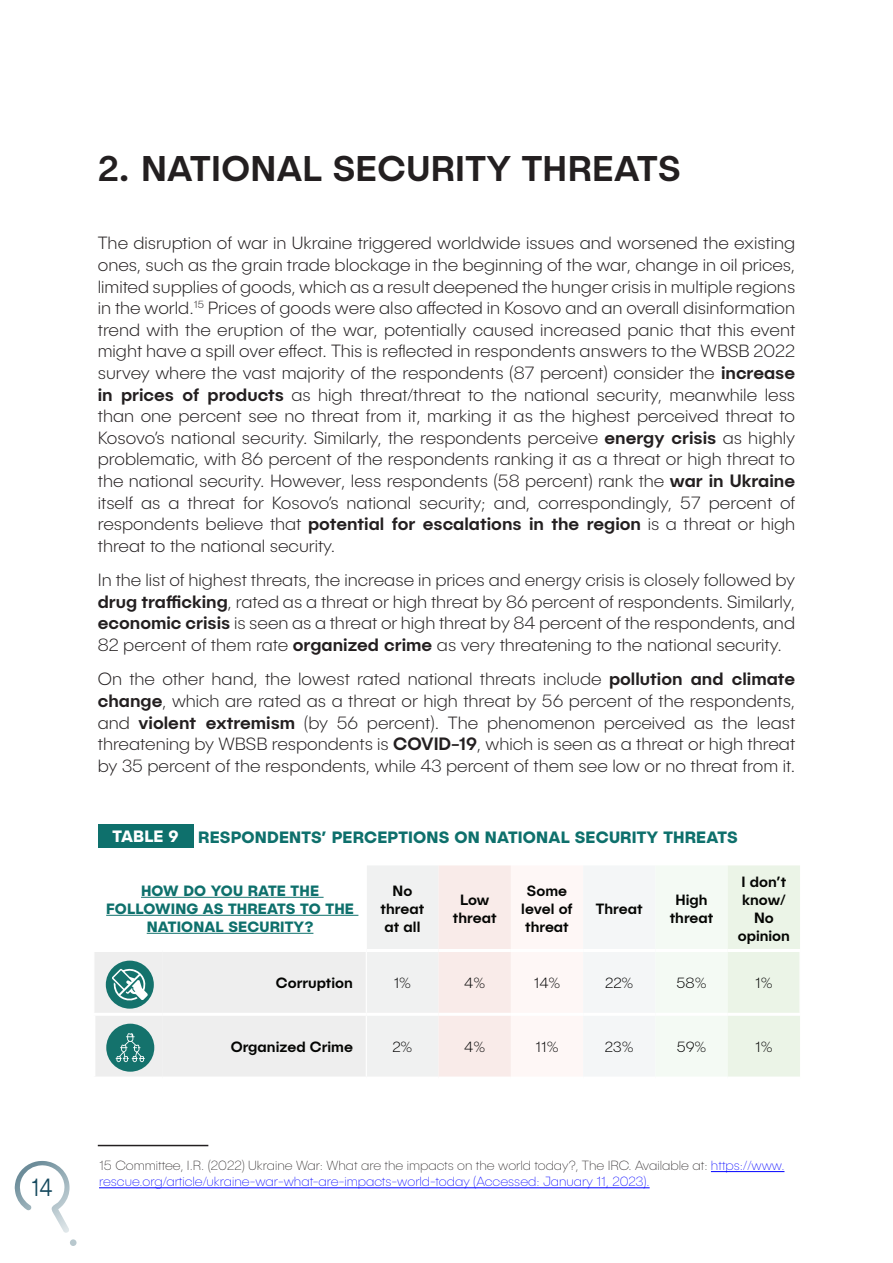
<style>
.page{position:relative;width:893px;height:1263px;background:#fff}
.page>*{position:absolute;margin:0;border:0;box-sizing:border-box;transform-origin:0 0}
.t1{font:500 36px "Publica Sans";letter-spacing:.01em;color:#231f20}
.t2{font:300 25.2px "Publica Sans";color:#15495e;scale:.83 1}
.t3{font:200 18px/21.6px "Publica Sans";color:#231f20;text-align:justify}
.t4{font:700 16.5px "Publica Sans";letter-spacing:.01em;color:#0e706c}
.t5{font:700 16.5px "Publica Sans";letter-spacing:.01em;color:#fff}
.t6{font:500 15px/18px "Publica Sans";color:#040503;text-align:center}
.t7{font:700 15px/18px "Publica Sans";letter-spacing:.01em;color:#0e706c;text-align:center}
.t8{font:200 15px "Publica Sans";color:#000}
.Paragraph_Style_1{font:100 13.5px/16.2px "Publica Sans";color:#00f}
.s1{font-weight:500}
.s2{color:#231f20}
</style>
<div class="page">
<div style="left:98px;top:824px;width:95px;height:23px;background:#0e706c"></div>
<svg style="left:95px;top:865px;width:705px;height:212px"></svg>
<hr style="left:98px;top:1145px;width:110px;height:1px;background:#231f20">
<hr style="left:711px;top:1171px;width:73px;height:1px;background:#00f">
<hr style="left:99px;top:1187px;width:551px;height:1px;background:#00f">
<div style="left:70px;top:1239px;width:7px;height:7px;background:#b8c8ce;border-radius:50%"></div>
<svg style="left:15px;top:1161px;width:55px;height:72px"></svg>
<p class="t2" style="left:32px;top:1172px;width:27px">14</p>
<p class="t1" style="left:98px;top:145px;width:584px">2. NATIONAL SECURITY THREATS</p>
<p class="t3" style="left:98px;top:232px;width:699px">The disruption of war in Ukraine triggered worldwide issues and worsened the existing ones, such as the grain trade blockage in the beginning of the war, change in oil prices, limited supplies of goods, which as a result deepened the hunger crisis in multiple regions in the world.<sup>15</sup> Prices of goods were also affected in Kosovo and an overall disinformation trend with the eruption of the war, potentially caused increased panic that this event might have a spill over effect. This is reflected in respondents answers to the WBSB 2022 survey where the vast majority of the respondents (87 percent) consider the <span class="s1">increase in prices of products</span> as high threat/threat to the national security, meanwhile less than one percent see no threat from it, marking it as the highest perceived threat to Kosovo’s national security. Similarly, the respondents perceive <span class="s1">energy crisis</span> as highly problematic, with 86 percent of the respondents ranking it as a threat or high threat to the national security. However, less respondents (58 percent) rank the <span class="s1">war in Ukraine </span>itself as a threat for Kosovo’s national security; and, correspondingly, 57 percent of respondents believe that <span class="s1">potential for escalations in the region</span> is a threat or high threat to the national security.</p>
<p class="t3" style="left:98px;top:569px;width:699px">In the list of highest threats, the increase in prices and energy crisis is closely followed by <span class="s1">drug trafficking</span>, rated as a threat or high threat by 86 percent of respondents. Similarly, <span class="s1">economic crisis</span> is seen as a threat or high threat by 84 percent of the respondents, and 82 percent of them rate <span class="s1">organized crime</span> as very threatening to the national security.</p>
<p class="t3" style="left:98px;top:668px;width:699px">On the other hand, the lowest rated national threats include <span class="s1">pollution and climate change</span>, which are rated as a threat or high threat by 56 percent of the respondents, and <span class="s1">violent extremism</span> (by 56 percent). The phenomenon perceived as the least threatening by WBSB respondents is <span class="s1">COVID-19</span>, which is seen as a threat or high threat by 35 percent of the respondents, while 43 percent of them see low or no threat from it.</p>
<p class="t5" style="left:112px;top:825px;width:68px">TABLE 9</p>
<p class="t4" style="left:198px;top:826px;width:541px">RESPONDENTS’ PERCEPTIONS ON NATIONAL SECURITY THREATS</p>
<p class="t7" style="left:106px;top:881px;width:249px">HOW DO YOU RATE THE<br>FOLLOWING AS THREATS TO THE<br>NATIONAL SECURITY?</p>
<p class="t6" style="left:381px;top:881px;width:45px">No threat at all</p>
<p class="t6" style="left:453px;top:890px;width:45px">Low threat</p>
<p class="t6" style="left:521px;top:881px;width:53px">Some level of threat</p>
<p class="t6" style="left:596px;top:899px;width:48px">Threat</p>
<p class="t6" style="left:670px;top:890px;width:45px">High threat</p>
<p class="t6" style="left:738px;top:872px;width:54px">I don’t know/<br>No opinion</p>
<p class="t6" style="left:276px;top:973px;width:78px">Corruption</p>
<p class="t8" style="left:394px;top:974px;width:19px">1%</p>
<p class="t8" style="left:464px;top:974px;width:22px">4%</p>
<p class="t8" style="left:534px;top:974px;width:28px">14%</p>
<p class="t8" style="left:605px;top:974px;width:30px">22%</p>
<p class="t8" style="left:677px;top:974px;width:31px">58%</p>
<p class="t8" style="left:755px;top:974px;width:19px">1%</p>
<p class="t6" style="left:231px;top:1037px;width:124px">Organized Crime</p>
<p class="t8" style="left:392px;top:1038px;width:22px">2%</p>
<p class="t8" style="left:464px;top:1038px;width:22px">4%</p>
<p class="t8" style="left:535px;top:1038px;width:25px">11%</p>
<p class="t8" style="left:605px;top:1038px;width:30px">23%</p>
<p class="t8" style="left:677px;top:1038px;width:31px">59%</p>
<p class="t8" style="left:755px;top:1038px;width:19px">1%</p>
<p class="Paragraph_Style_1" style="left:99px;top:1157px;width:687px"><span class="s2">15 Committee, I.R. (2022) Ukraine War: What are the impacts on the world today?, The IRC. Available at:</span> https://www. rescue.org/article/ukraine-war-what-are-impacts-world-today (Accessed: January 11, 2023).</p>
</div>
